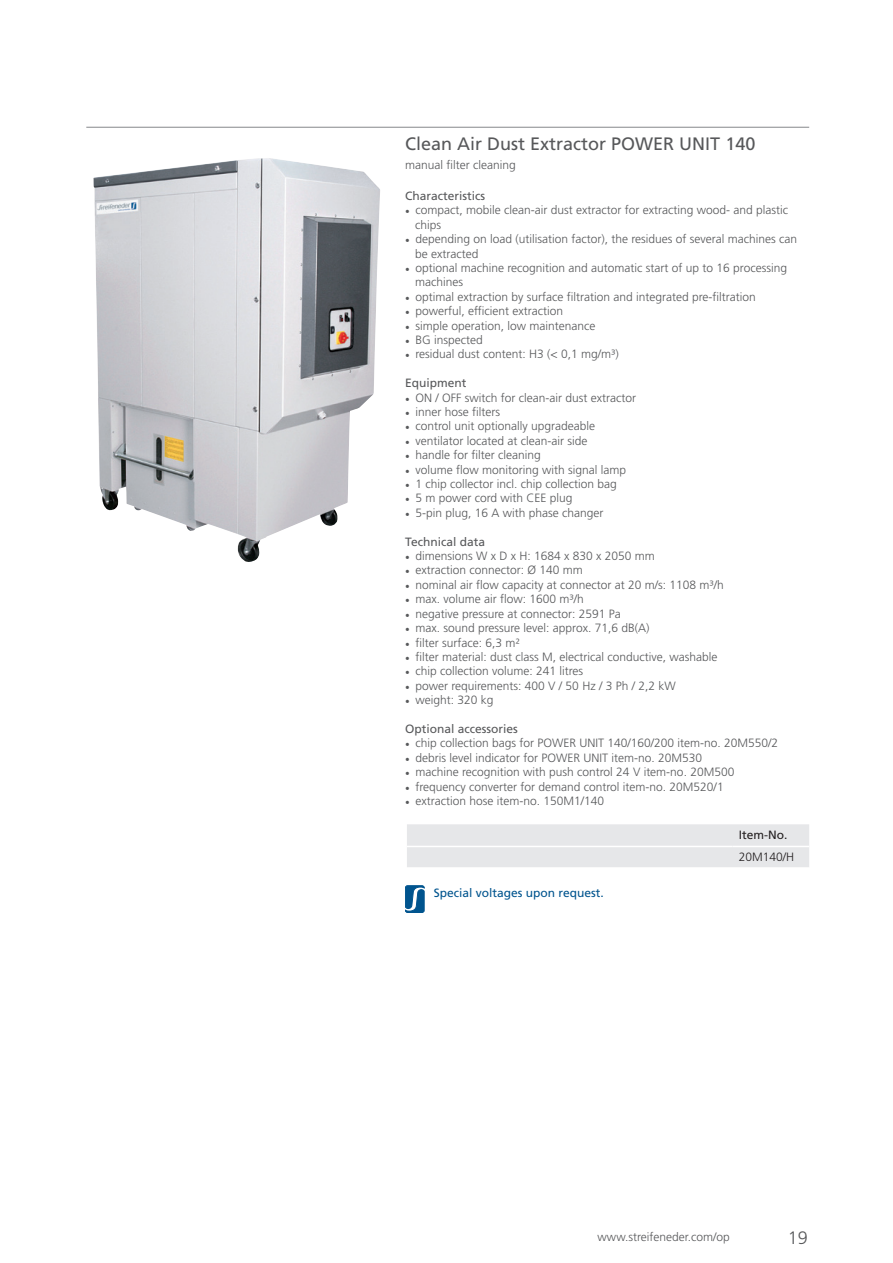
<style>
.page{position:relative;width:893px;height:1263px;background:#fff}
.page>*{position:absolute;margin:0;border:0;box-sizing:border-box;transform-origin:0 0}
.t1{font:18px "Frutiger LT";color:#57585a}
.t2{font:300 18px "Frutiger LT";color:#57585a}
.t3{font:300 12px/14.4px "Frutiger LT";color:#57585a}
.t4{font:12px "Frutiger LT";color:#57585a}
.t5{font:12px "Frutiger LT";color:#00548e}
.t6{font:12px "Frutiger LT";color:#231f20}
.t7{font:300 12px "Frutiger LT";color:#231f20}
.s1{font-family:"Minion Pro";font-weight:400}
</style>
<div class="page">
<svg style="left:405px;top:824px;width:404px;height:89px"></svg>
<hr style="left:86px;top:127px;width:723px;height:1px;background:#939598">
<img style="left:93px;top:158px;width:287px;height:404px">
<h1 class="t1" style="left:405px;top:134px;width:352px">Clean Air Dust Extractor POWER UNIT 140</h1>
<p class="t3" style="left:405px;top:158px;width:112px">manual filter cleaning</p>
<p class="t4" style="left:405px;top:189px;width:82px">Characteristics</p>
<p class="t3" style="left:415px;top:203px;width:375px;text-indent:-10px"><span class="s1">•</span> compact, mobile clean-air dust extractor for extracting wood- and plastic chips</p>
<p class="t3" style="left:415px;top:232px;width:384px;text-indent:-10px"><span class="s1">•</span> depending on load (utilisation factor), the residues of several machines can be extracted</p>
<p class="t3" style="left:415px;top:261px;width:373px;text-indent:-10px"><span class="s1">•</span> optional machine recognition and automatic start of up to 16 processing machines</p>
<p class="t3" style="left:405px;top:290px;width:352px"><span class="s1">•</span> optimal extraction by surface filtration and integrated pre-filtration</p>
<p class="t3" style="left:405px;top:304px;width:159px"><span class="s1">•</span> powerful, efficient extraction</p>
<p class="t3" style="left:405px;top:318px;width:192px"><span class="s1">•</span> simple operation, low maintenance</p>
<p class="t3" style="left:405px;top:333px;width:79px"><span class="s1">•</span> BG inspected</p>
<p class="t3" style="left:405px;top:347px;width:215px"><span class="s1">•</span> residual dust content: H3 (&lt; 0,1 mg/m³)</p>
<p class="t4" style="left:405px;top:376px;width:63px">Equipment</p>
<p class="t3" style="left:405px;top:390px;width:232px"><span class="s1">•</span> ON / OFF switch for clean-air dust extractor</p>
<p class="t3" style="left:405px;top:405px;width:96px"><span class="s1">•</span> inner hose filters</p>
<p class="t3" style="left:405px;top:419px;width:191px"><span class="s1">•</span> control unit optionally upgradeable</p>
<p class="t3" style="left:405px;top:434px;width:184px"><span class="s1">•</span> ventilator located at clean-air side</p>
<p class="t3" style="left:405px;top:448px;width:137px"><span class="s1">•</span> handle for filter cleaning</p>
<p class="t3" style="left:405px;top:462px;width:222px"><span class="s1">•</span> volume flow monitoring with signal lamp</p>
<p class="t3" style="left:405px;top:477px;width:213px"><span class="s1">•</span> 1 chip collector incl. chip collection bag</p>
<p class="t3" style="left:405px;top:491px;width:169px"><span class="s1">•</span> 5 m power cord with CEE plug</p>
<p class="t3" style="left:405px;top:506px;width:200px"><span class="s1">•</span> 5-pin plug, 16 A with phase changer</p>
<p class="t4" style="left:405px;top:534px;width:81px">Technical data</p>
<p class="t3" style="left:405px;top:549px;width:251px"><span class="s1">•</span> dimensions W x D x H: 1684 x 830 x 2050 mm</p>
<p class="t3" style="left:405px;top:563px;width:179px"><span class="s1">•</span> extraction connector: Ø 140 mm</p>
<p class="t3" style="left:405px;top:578px;width:320px"><span class="s1">•</span> nominal air flow capacity at connector at 20 m/s: 1108 m³/h</p>
<p class="t3" style="left:405px;top:592px;width:180px"><span class="s1">•</span> max. volume air flow: 1600 m³/h</p>
<p class="t3" style="left:405px;top:606px;width:217px"><span class="s1">•</span> negative pressure at connector: 2591 Pa</p>
<p class="t3" style="left:405px;top:621px;width:246px"><span class="s1">•</span> max. sound pressure level: approx. 71,6 dB(A)</p>
<p class="t3" style="left:405px;top:635px;width:116px"><span class="s1">•</span> filter surface: 6,3 m²</p>
<p class="t3" style="left:405px;top:650px;width:314px"><span class="s1">•</span> filter material: dust class M, electrical conductive, washable</p>
<p class="t3" style="left:405px;top:664px;width:179px"><span class="s1">•</span> chip collection volume: 241 litres</p>
<p class="t3" style="left:405px;top:678px;width:272px"><span class="s1">•</span> power requirements: 400 V / 50 Hz / 3 Ph / 2,2 kW</p>
<p class="t3" style="left:405px;top:693px;width:90px"><span class="s1">•</span> weight: 320 kg</p>
<p class="t4" style="left:405px;top:722px;width:114px">Optional accessories</p>
<p class="t3" style="left:405px;top:736px;width:374px"><span class="s1">•</span> chip collection bags for POWER UNIT 140/160/200 item-no. 20M550/2</p>
<p class="t3" style="left:405px;top:750px;width:298px"><span class="s1">•</span> debris level indicator for POWER UNIT item-no. 20M530</p>
<p class="t3" style="left:405px;top:765px;width:331px"><span class="s1">•</span> machine recognition with push control 24 V item-no. 20M500</p>
<p class="t3" style="left:405px;top:779px;width:320px"><span class="s1">•</span> frequency converter for demand control item-no. 20M520/1</p>
<p class="t3" style="left:405px;top:794px;width:200px"><span class="s1">•</span> extraction hose item-no. 150M1/140</p>
<p class="t6" style="left:739px;top:828px;width:50px">Item-No.</p>
<p class="t7" style="left:739px;top:850px;width:57px">20M140/H</p>
<p class="t5" style="left:434px;top:886px;width:172px">Special voltages upon request.</p>
<p class="t3" style="left:598px;top:1230px;width:134px">www.streifeneder.com/op</p>
<h1 class="t2" style="left:788px;top:1227px;width:22px">19</h1>
</div>
